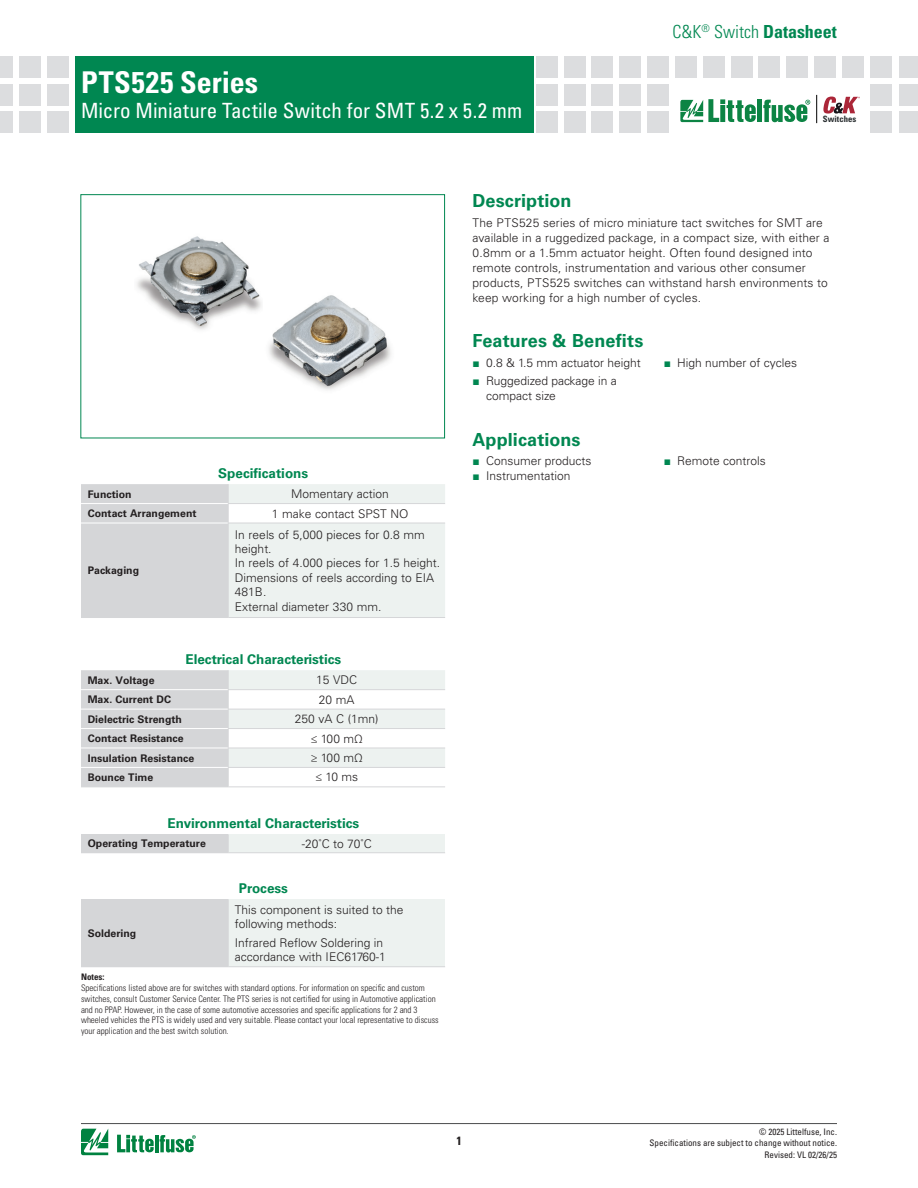
<style>
.page{position:relative;width:918px;height:1188px;background:#fff}
.page>*{position:absolute;margin:0;border:0;box-sizing:border-box;transform-origin:0 0}
.t1{font:700 condensed 30px "Univers LT Std";letter-spacing:.01em;color:#fff}
.t2{font:condensed 21px "Univers LT Std";color:#fff}
.t3{font:700 18px "Univers LT Std";letter-spacing:.005em;color:#008751}
.t4{font:300 condensed 18px "Univers LT Std";color:#008751}
.t5{font:700 13.5px "Univers LT Std";color:#008751}
.t6{font:300 12px/15px "Univers LT Std";color:#231f20}
.t7{font:700 condensed 12px "Univers LT Std";color:#231f20}
.t8{font:700 10.5px "Univers LT Std";color:#231f20}
.t9{font:300 condensed 9px/10.8px "Univers LT Std";color:#231f20}
.t10{font:condensed 9px/10.8px "Univers LT Std";color:#231f20;text-align:right}
.t11{font:700 condensed 9px "Univers LT Std";color:#231f20}
.t12{font:700 condensed 8.7px "Univers LT Std";color:#262b2d}
.s1{font-weight:700}
.s2{font-family:"Arial";font-weight:400;color:#008751}
</style>
<div class="page">
<div style="left:870px;top:56px;width:21px;height:21px;background:#dcdddf"></div>
<div style="left:870px;top:84px;width:21px;height:21px;background:#dcdddf"></div>
<div style="left:870px;top:112px;width:21px;height:21px;background:#dcdddf"></div>
<div style="left:536px;top:56px;width:21px;height:21px;background:#dcdddf"></div>
<div style="left:536px;top:84px;width:21px;height:21px;background:#dcdddf"></div>
<div style="left:536px;top:112px;width:21px;height:21px;background:#dcdddf"></div>
<div style="left:564px;top:56px;width:21px;height:21px;background:#dcdddf"></div>
<div style="left:564px;top:84px;width:21px;height:21px;background:#dcdddf"></div>
<div style="left:564px;top:112px;width:21px;height:21px;background:#dcdddf"></div>
<div style="left:592px;top:56px;width:21px;height:21px;background:#dcdddf"></div>
<div style="left:592px;top:84px;width:21px;height:21px;background:#dcdddf"></div>
<div style="left:592px;top:112px;width:21px;height:21px;background:#dcdddf"></div>
<div style="left:620px;top:56px;width:21px;height:21px;background:#dcdddf"></div>
<div style="left:620px;top:84px;width:21px;height:21px;background:#dcdddf"></div>
<div style="left:620px;top:112px;width:21px;height:21px;background:#dcdddf"></div>
<div style="left:647px;top:56px;width:22px;height:21px;background:#dcdddf"></div>
<div style="left:647px;top:84px;width:22px;height:21px;background:#dcdddf"></div>
<div style="left:647px;top:112px;width:22px;height:21px;background:#dcdddf"></div>
<div style="left:675px;top:56px;width:22px;height:21px;background:#dcdddf"></div>
<div style="left:703px;top:56px;width:21px;height:21px;background:#dcdddf"></div>
<div style="left:731px;top:56px;width:21px;height:21px;background:#dcdddf"></div>
<div style="left:787px;top:56px;width:21px;height:21px;background:#dcdddf"></div>
<div style="left:759px;top:56px;width:21px;height:21px;background:#dcdddf"></div>
<div style="left:814px;top:56px;width:22px;height:21px;background:#dcdddf"></div>
<div style="left:842px;top:56px;width:22px;height:21px;background:#dcdddf"></div>
<div style="left:899px;top:56px;width:19px;height:21px;background:#dcdddf"></div>
<div style="left:899px;top:84px;width:19px;height:21px;background:#dcdddf"></div>
<div style="left:899px;top:112px;width:19px;height:21px;background:#dcdddf"></div>
<svg style="left:816px;top:95px;width:1px;height:28px"></svg>
<svg style="left:823px;top:97px;width:37px;height:17px"></svg>
<div style="left:757px;top:100px;width:5px;height:22px;background:#0c8444"></div>
<svg style="left:763px;top:100px;width:47px;height:22px"></svg>
<svg style="left:680px;top:99px;width:76px;height:23px"></svg>
<hr style="left:81px;top:1123px;width:756px;height:1px;background:#4b4c4d">
<svg style="left:81px;top:1129px;width:27px;height:26px"></svg>
<hr style="left:155px;top:1135px;width:3px;height:17px;background:#008240">
<svg style="left:160px;top:1135px;width:36px;height:18px"></svg>
<svg style="left:117px;top:1135px;width:37px;height:17px"></svg>
<div style="left:75px;top:56px;width:459px;height:77px;background:#008751"></div>
<div style="left:47px;top:56px;width:21px;height:21px;background:#dcdddf"></div>
<div style="left:47px;top:84px;width:21px;height:21px;background:#dcdddf"></div>
<div style="left:47px;top:112px;width:21px;height:21px;background:#dcdddf"></div>
<div style="left:19px;top:56px;width:21px;height:21px;background:#dcdddf"></div>
<div style="left:19px;top:84px;width:21px;height:21px;background:#dcdddf"></div>
<div style="left:19px;top:112px;width:21px;height:21px;background:#dcdddf"></div>
<div style="left:0;top:56px;width:13px;height:21px;background:#dcdddf"></div>
<div style="left:0;top:84px;width:13px;height:21px;background:#dcdddf"></div>
<div style="left:0;top:112px;width:13px;height:21px;background:#dcdddf"></div>
<div style="left:80px;top:194px;width:365px;height:244px;border:1px solid #008751"></div>
<img style="left:137px;top:236px;width:125px;height:94px">
<img style="left:269px;top:295px;width:122px;height:95px">
<svg style="left:81px;top:484px;width:364px;height:133px;background:#e4e7e7"></svg>
<hr style="left:228px;top:523px;width:217px;height:1px;background:#d5d6d8">
<hr style="left:228px;top:523px;width:1px;height:94px;background:#d5d6d8">
<hr style="left:81px;top:617px;width:147px;height:1px;background:#d5d6d8">
<hr style="left:228px;top:617px;width:217px;height:1px;background:#d5d6d8">
<hr style="left:81px;top:787px;width:147px;height:1px;background:#d5d6d8">
<hr style="left:228px;top:787px;width:217px;height:1px;background:#d5d6d8">
<svg style="left:81px;top:670px;width:364px;height:117px"></svg>
<div style="left:81px;top:834px;width:147px;height:19px;background:#d5d6d8"></div>
<div style="left:228px;top:834px;width:217px;height:19px;background:#edf2f0"></div>
<hr style="left:228px;top:852px;width:217px;height:1px;background:#d5d6d8">
<svg style="left:228px;top:834px;width:1px;height:18px"></svg>
<div style="left:81px;top:899px;width:147px;height:68px;background:#d5d6d8"></div>
<div style="left:228px;top:899px;width:217px;height:68px;background:#edf2f0"></div>
<hr style="left:228px;top:966px;width:217px;height:1px;background:#d5d6d8">
<hr style="left:228px;top:899px;width:1px;height:68px;background:#d5d6d8">
<h1 class="t1" style="left:81px;top:64px;width:179px">PTS525 Series</h1>
<h2 class="t2" style="left:81px;top:97px;width:443px">Micro Miniature Tactile Switch for SMT 5.2 x 5.2 mm</h2>
<p class="t3" style="left:472px;top:191px;width:101px">Description</p>
<h3 class="t4" style="left:673px;top:21px;width:166px">C&amp;K<sup>®</sup> Switch <span class="s1">Datasheet</span></h3>
<p class="t12" style="left:823px;top:114px;width:35px">Switches</p>
<p class="t6" style="left:472px;top:215px;width:359px">The PTS525 series of micro miniature tact switches for SMT are available in a ruggedized package, in a compact size, with either a 0.8mm or a 1.5mm actuator height. Often found designed into remote controls, instrumentation and various other consumer products, PTS525 switches can withstand harsh environments to keep working for a high number of cycles.</p>
<p class="t5" style="left:218px;top:465px;width:92px">Specifications</p>
<p class="t8" style="left:88px;top:488px;width:45px">Function</p>
<p class="t6" style="left:291px;top:486px;width:99px">Momentary action</p>
<p class="t8" style="left:88px;top:507px;width:110px">Contact Arrangement</p>
<p class="t6" style="left:272px;top:506px;width:138px">1 make contact SPST NO</p>
<p class="t8" style="left:88px;top:564px;width:53px">Packaging</p>
<p class="t6" style="left:235px;top:527px;width:191px;line-height:14.4px">In reels of 5,000 pieces for 0.8 mm height.</p>
<p class="t6" style="left:235px;top:556px;width:207px">In reels of 4.000 pieces for 1.5 height.</p>
<p class="t6" style="left:235px;top:570px;width:201px;line-height:14.4px">Dimensions of reels according to EIA<br>481B.</p>
<p class="t6" style="left:235px;top:599px;width:148px">External diameter 330 mm.</p>
<p class="t5" style="left:185px;top:652px;width:157px">Electrical Characteristics</p>
<p class="t8" style="left:88px;top:674px;width:68px">Max. Voltage</p>
<p class="t6" style="left:316px;top:672px;width:43px">15 VDC</p>
<p class="t8" style="left:88px;top:693px;width:85px">Max. Current DC</p>
<p class="t6" style="left:319px;top:692px;width:37px">20 mA</p>
<p class="t8" style="left:88px;top:713px;width:96px">Dielectric Strength</p>
<p class="t6" style="left:295px;top:711px;width:85px">250 vA C (1mn)</p>
<p class="t8" style="left:88px;top:732px;width:97px">Contact Resistance</p>
<p class="t6" style="left:311px;top:731px;width:54px">≤ 100 mΩ</p>
<p class="t8" style="left:88px;top:752px;width:108px">Insulation Resistance</p>
<p class="t6" style="left:311px;top:750px;width:54px">≥ 100 mΩ</p>
<p class="t8" style="left:88px;top:771px;width:67px">Bounce Time</p>
<p class="t6" style="left:315px;top:770px;width:44px">≤ 10 ms</p>
<p class="t5" style="left:168px;top:816px;width:193px">Environmental Characteristics</p>
<p class="t8" style="left:88px;top:837px;width:120px">Operating Temperature</p>
<p class="t6" style="left:302px;top:836px;width:72px">-20˚C to 70˚C</p>
<p class="t8" style="left:88px;top:927px;width:50px">Soldering</p>
<p class="t5" style="left:239px;top:881px;width:51px">Process</p>
<p class="t6" style="left:235px;top:902px;width:170px;line-height:14.4px">This component is suited to the following methods:</p>
<p class="t6" style="left:235px;top:935px;width:152px;line-height:14.4px">Infrared Reflow Soldering in accordance with IEC61760-1</p>
<p class="t11" style="left:81px;top:971px;width:25px">Notes:</p>
<p class="t9" style="left:81px;top:982px;width:359px">Specifications listed above are for switches with standard options. For information on specific and custom switches, consult Customer Service Center. The PTS series is not certified for using in Automotive application and no PPAP. However, in the case of some automotive accessories and specific applications for 2 and 3 wheeled vehicles the PTS is widely used and very suitable. Please contact your local representative to discuss your application and the best switch solution.</p>
<p class="t3" style="left:472px;top:330px;width:172px">Features &amp; Benefits</p>
<p class="t6" style="left:472px;top:355px;width:170px"><span class="s2">■</span> 0.8 &amp; 1.5 mm actuator height</p>
<p class="t6" style="left:486px;top:374px;width:132px;line-height:14.4px;text-indent:-14px"><span class="s2">■</span> Ruggedized package in a compact size</p>
<p class="t3" style="left:472px;top:429px;width:110px">Applications</p>
<p class="t6" style="left:472px;top:454px;width:120px"><span class="s2">■</span> Consumer products</p>
<p class="t6" style="left:472px;top:468px;width:100px"><span class="s2">■</span> Instrumentation</p>
<p class="t6" style="left:664px;top:355px;width:135px"><span class="s2">■</span> High number of cycles</p>
<p class="t6" style="left:664px;top:454px;width:103px"><span class="s2">■</span> Remote controls</p>
<p class="t7" style="left:456px;top:1133px;width:7px">1</p>
<p class="t10" style="left:650px;top:1126px;width:189px">© 2025 Littelfuse, Inc.<br>Specifications are subject to change without notice.</p>
<p class="t10" style="left:765px;top:1149px;width:74px">Revised: VL 02/26/25</p>
</div>
